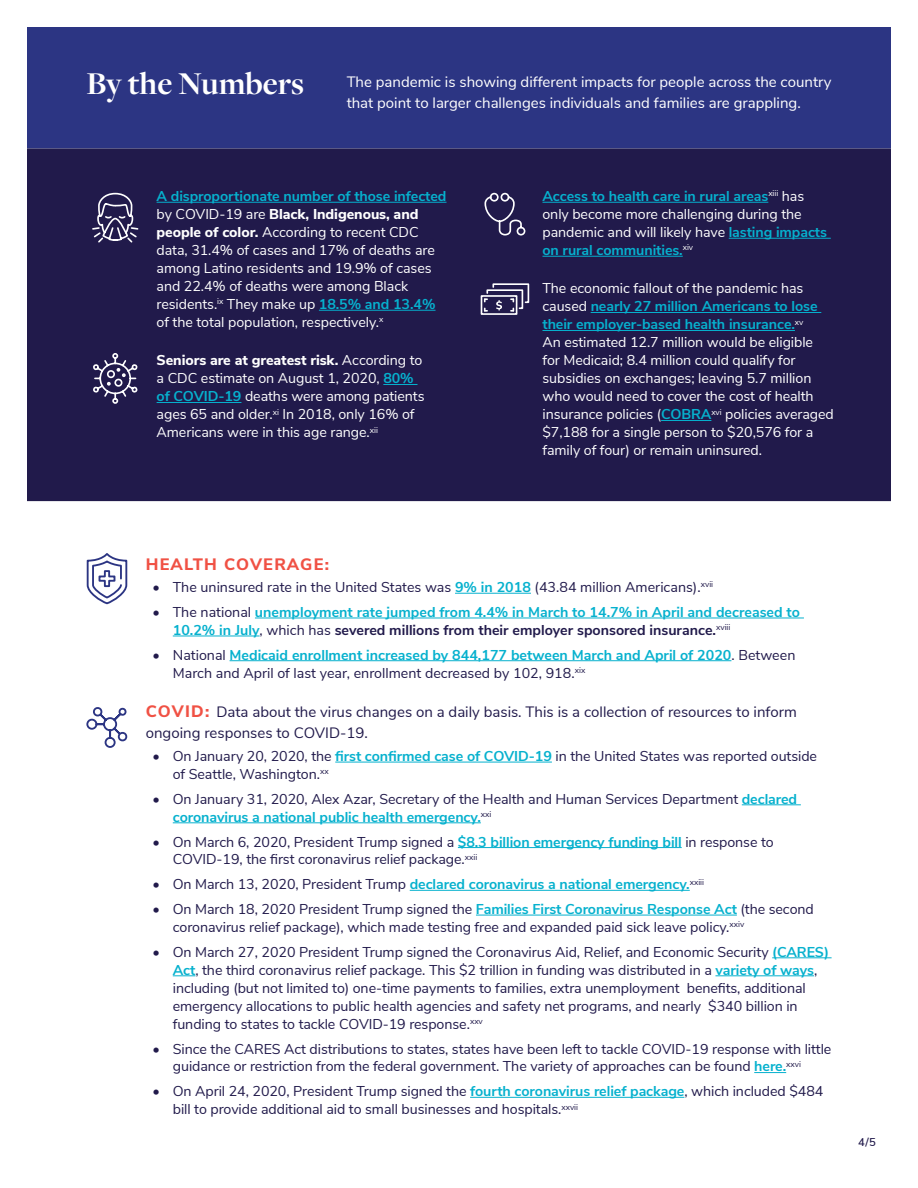
<style>
.page{position:relative;width:918px;height:1188px;background:#fff}
.page>*{position:absolute;margin:0;border:0;box-sizing:border-box;transform-origin:0 0}
.t1{font:700 33px "Freight Disp Pro";color:#fff}
.t2{font:800 16.5px "Nunito Sans";letter-spacing:.07em;color:#f05144}
.t3{font:15px/21px "Nunito Sans";color:#fff}
.t4{font:15px/21px "Nunito Sans";color:#211a4b}
.t5{font:14.25px/18px "Nunito Sans";letter-spacing:-.005em;color:#211a4b}
.t6{font:14.25px/18px "Nunito Sans";letter-spacing:-.005em;color:#fff}
.t7{font:700 14.25px/18px "Nunito Sans";color:#06b1ce}
.t8{font:600 11.25px "Nunito Sans";color:#211a4b}
.s1{font-weight:700;color:#06b1ce}
.s2{font-weight:800}
.s3{font-weight:400;color:#fff}
.s4{font-weight:400;color:#211a4b}
.s5{color:#211a4b}
.s6{font-weight:800;font-size:16.5px;color:#f05144}
</style>
<div class="page">
<div style="left:27px;top:27px;width:864px;height:121px;background:#2c3583"></div>
<hr style="left:455px;top:593px;width:76px;height:1px;background:#06b1ce">
<hr style="left:255px;top:618px;width:549px;height:1px;background:#06b1ce">
<hr style="left:173px;top:636px;width:87px;height:1px;background:#06b1ce">
<hr style="left:230px;top:660px;width:501px;height:1px;background:#06b1ce">
<hr style="left:335px;top:762px;width:217px;height:1px;background:#06b1ce">
<hr style="left:742px;top:804px;width:59px;height:1px;background:#06b1ce">
<hr style="left:173px;top:822px;width:308px;height:1px;background:#06b1ce">
<hr style="left:458px;top:847px;width:224px;height:1px;background:#06b1ce">
<hr style="left:410px;top:890px;width:280px;height:1px;background:#06b1ce">
<hr style="left:476px;top:915px;width:261px;height:1px;background:#06b1ce">
<hr style="left:772px;top:957px;width:60px;height:1px;background:#06b1ce">
<svg style="left:173px;top:975px;width:22px;height:1px"></svg>
<hr style="left:715px;top:975px;width:99px;height:1px;background:#06b1ce">
<hr style="left:754px;top:1072px;width:32px;height:1px;background:#06b1ce">
<hr style="left:470px;top:1097px;width:214px;height:1px;background:#06b1ce">
<svg style="left:86px;top:707px;width:42px;height:41px"></svg>
<svg style="left:86px;top:554px;width:42px;height:51px"></svg>
<div style="left:27px;top:148px;width:864px;height:353px;background:#211a4b"></div>
<hr style="left:157px;top:202px;width:290px;height:1px;background:#06b1ce">
<hr style="left:319px;top:310px;width:117px;height:1px;background:#06b1ce">
<hr style="left:383px;top:384px;width:35px;height:1px;background:#06b1ce">
<hr style="left:157px;top:402px;width:84px;height:1px;background:#06b1ce">
<hr style="left:542px;top:202px;width:226px;height:1px;background:#06b1ce">
<hr style="left:729px;top:238px;width:102px;height:1px;background:#06b1ce">
<hr style="left:542px;top:256px;width:141px;height:1px;background:#06b1ce">
<hr style="left:591px;top:312px;width:230px;height:1px;background:#06b1ce">
<hr style="left:542px;top:330px;width:253px;height:1px;background:#06b1ce">
<hr style="left:661px;top:420px;width:50px;height:1px;background:#06b1ce">
<svg style="left:91px;top:192px;width:48px;height:58px;background:#48426a"></svg>
<svg style="left:91px;top:352px;width:48px;height:53px;background:#4b456d"></svg>
<svg style="left:484px;top:192px;width:42px;height:44px;background:#443e68"></svg>
<svg style="left:480px;top:283px;width:50px;height:33px;background:#5c577a"></svg>
<h1 class="t1" style="left:86px;top:62px;width:219px">By the Numbers</h1>
<p class="t3" style="left:347px;top:70px;width:486px">The pandemic is showing different impacts for people across the country that point to larger challenges individuals and families are grappling.</p>
<p class="t6" style="left:157px;top:186px;width:291px"><span class="s1">A disproportionate number of those infected </span>by COVID-19 are <span class="s2">Black, Indigenous, and people of color.</span> According to recent CDC data, 31.4% of cases and 17% of deaths are among Latino residents and 19.9% of cases and 22.4% of deaths were among Black residents.<sup>ix</sup> They make up <span class="s1">18.5% and 13.4% </span>of the total population, respectively.<sup>x</sup></p>
<p class="t6" style="left:157px;top:351px;width:269px"><span class="s2">Seniors are at greatest risk.</span> According to a CDC estimate on August 1, 2020, <span class="s1">80% of COVID-19</span> deaths were among patients ages 65 and older.<sup>xi</sup> In 2018, only 16% of Americans were in this age range.<sup>xii</sup></p>
<p class="t7" style="left:542px;top:186px;width:286px">Access to health care in rural areas<sup>xiii</sup> <span class="s3">has only become more challenging during the pandemic and will likely have</span> lasting impacts on rural communities.<sup>xiv</sup></p>
<p class="t6" style="left:542px;top:279px;width:293px">The economic fallout of the pandemic has caused <span class="s1">nearly 27 million Americans to lose their employer-based health insurance.</span><sup>xv<br></sup>An estimated 12.7 million would be eligible for Medicaid; 8.4 million could qualify for subsidies on exchanges; leaving 5.7 million who would need to cover the cost of health insurance policies (<span class="s1">COBRA</span><sup>xvi</sup> policies averaged $7,188 for a single person to $20,576 for a family of four) or remain uninsured.</p>
<p class="t2" style="left:146px;top:552px;width:185px">HEALTH COVERAGE:</p>
<p class="t5" style="left:153px;top:577px;width:562px">• The uninsured rate in the United States was <span class="s1">9% in 2018</span> (43.84 million Americans).<sup>xvii</sup></p>
<p class="t7" style="left:173px;top:602px;width:629px;text-indent:-20px"><span class="s4">• The national</span> unemployment rate jumped from 4.4% in March to 14.7% in April and decreased to<br>10.2% in July<span class="s4">, which has</span> <span class="s5">severed millions from their employer sponsored insurance.</span><sup>xviii</sup></p>
<p class="t5" style="left:173px;top:645px;width:624px;text-indent:-20px">• National <span class="s1">Medicaid enrollment increased by 844,177 between March and April of 2020</span>. Between<br>March and April of last year, enrollment decreased by 102, 918.<sup>xix</sup></p>
<p class="t4" style="left:146px;top:701px;width:653px"><span class="s6">COVID:</span> Data about the virus changes on a daily basis. This is a collection of resources to inform ongoing responses to COVID-19.</p>
<p class="t5" style="left:173px;top:746px;width:646px;text-indent:-20px">• On January 20, 2020, the <span class="s1">first confirmed case of COVID-19</span> in the United States was reported outside of Seattle, Washington.<sup>xx</sup></p>
<p class="t5" style="left:173px;top:789px;width:626px;text-indent:-20px">• On January 31, 2020, Alex Azar, Secretary of the Health and Human Services Department <span class="s1">declared coronavirus a national public health emergency.</span><sup>xxi</sup></p>
<p class="t5" style="left:173px;top:832px;width:603px;text-indent:-20px">• On March 6, 2020, President Trump signed a <span class="s1">$8.3 billion emergency funding bill</span> in response to<br>COVID-19, the first coronavirus relief package.<sup>xxii</sup></p>
<p class="t7" style="left:153px;top:874px;width:553px"><span class="s4">• On March 13, 2020, President Trump</span> declared coronavirus a national emergency.<sup>xxiii</sup></p>
<p class="t5" style="left:173px;top:899px;width:643px;text-indent:-20px">• On March 18, 2020 President Trump signed the <span class="s1">Families First Coronavirus Response Act</span> (the second coronavirus relief package), which made testing free and expanded paid sick leave policy.<sup>xxiv</sup></p>
<p class="t5" style="left:173px;top:942px;width:658px;text-indent:-20px">• On March 27, 2020 President Trump signed the Coronavirus Aid, Relief, and Economic Security <span class="s1">(CARES)<br>Act</span>, the third coronavirus relief package. This $2 trillion in funding was distributed in a <span class="s1">variety of ways</span>, including (but not limited to) one-time payments to families, extra unemployment benefits, additional emergency allocations to public health agencies and safety net programs, and nearly $340 billion in funding to states to tackle COVID-19 response.<sup>xxv</sup></p>
<p class="t5" style="left:173px;top:1039px;width:660px;text-indent:-20px">• Since the CARES Act distributions to states, states have been left to tackle COVID-19 response with little guidance or restriction from the federal government. The variety of approaches can be found <span class="s1">here.</span><sup>xxvi</sup></p>
<p class="t5" style="left:173px;top:1081px;width:652px;text-indent:-20px">• On April 24, 2020, President Trump signed the <span class="s1">fourth coronavirus relief package</span>, which included $484 bill to provide additional aid to small businesses and hospitals.<sup>xxvii</sup></p>
<p class="t8" style="left:858px;top:1134px;width:19px">4/5</p>
</div>
